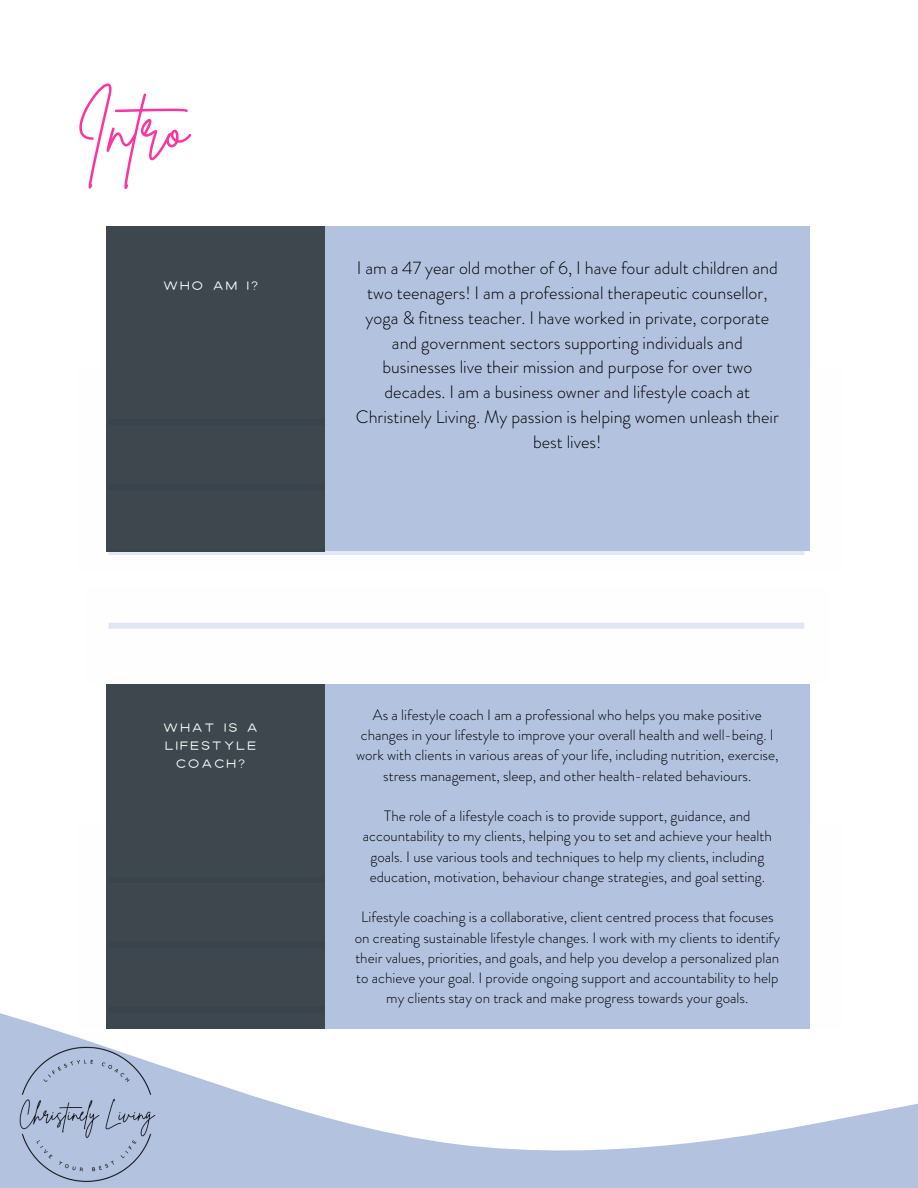
<style>
.page{position:relative;width:918px;height:1188px;background:#fff}
.page>*{position:absolute;margin:0;border:0;box-sizing:border-box;transform-origin:0 0}
.t1{font:64.95px "Brittany Signature";color:#fa35a0}
.t2{font:300 18px/24.8px "Brandon Grotesque";color:#000;text-align:center}
.t3{font:300 15px/20.2px "Brandon Grotesque";color:#000;text-align:center}
.t4{font:300 13.95px/18px "Dallas";letter-spacing:.1em;color:#fff;text-align:center}
</style>
<div class="page">
<svg style="left:109px;top:551px;width:695px;height:4px;background:#d3dae5"></svg>
<div style="left:107px;top:226px;width:218px;height:325px;background:#3d474d"></div>
<div style="left:325px;top:227px;width:485px;height:324px;background:#b3c3df"></div>
<svg style="left:0;top:1013px;width:918px;height:175px"></svg>
<svg style="left:76px;top:826px;width:767px;height:202px"></svg>
<div style="left:107px;top:684px;width:218px;height:344px;background:#3d474d"></div>
<div style="left:325px;top:684px;width:485px;height:344px;background:#b3c3df"></div>
<svg style="left:108px;top:622px;width:697px;height:6px"></svg>
<div style="left:109px;top:623px;width:695px;height:6px;background:#e0e7f2"></div>
<img style="left:16px;top:1045px;width:141px;height:141px">
<h3 class="t1" style="left:76px;top:87px;width:131px">Intro</h3>
<h2 class="t4" style="left:163px;top:276px;width:97px">WHO AM I?</h2>
<p class="t2" style="left:356px;top:256px;width:425px">I am a 47 year old mother of 6, I have four adult children and two teenagers! I am a professional therapeutic counsellor, yoga &amp; fitness teacher. I have worked in private, corporate and government sectors supporting individuals and businesses live their mission and purpose for over two decades. I am a business owner and lifestyle coach at Christinely Living. My passion is helping women unleash their best lives!</p>
<p class="t4" style="left:163px;top:718px;width:97px">WHAT IS A<br>LIFESTYLE<br>COACH?</p>
<h3 class="t3" style="left:356px;top:705px;width:424px">As a lifestyle coach I am a professional who helps you make positive changes in your lifestyle to improve your overall health and well-being. I work with clients in various areas of your life, including nutrition, exercise, stress management, sleep, and other health-related behaviours.</h3>
<p class="t3" style="left:363px;top:806px;width:410px">The role of a lifestyle coach is to provide support, guidance, and accountability to my clients, helping you to set and achieve your health goals. I use various tools and techniques to help my clients, including education, motivation, behaviour change strategies, and goal setting.</p>
<p class="t3" style="left:355px;top:907px;width:427px">Lifestyle coaching is a collaborative, client centred process that focuses on creating sustainable lifestyle changes. I work with my clients to identify their values, priorities, and goals, and help you develop a personalized plan to achieve your goal. I provide ongoing support and accountability to help my clients stay on track and make progress towards your goals.</p>
</div>
